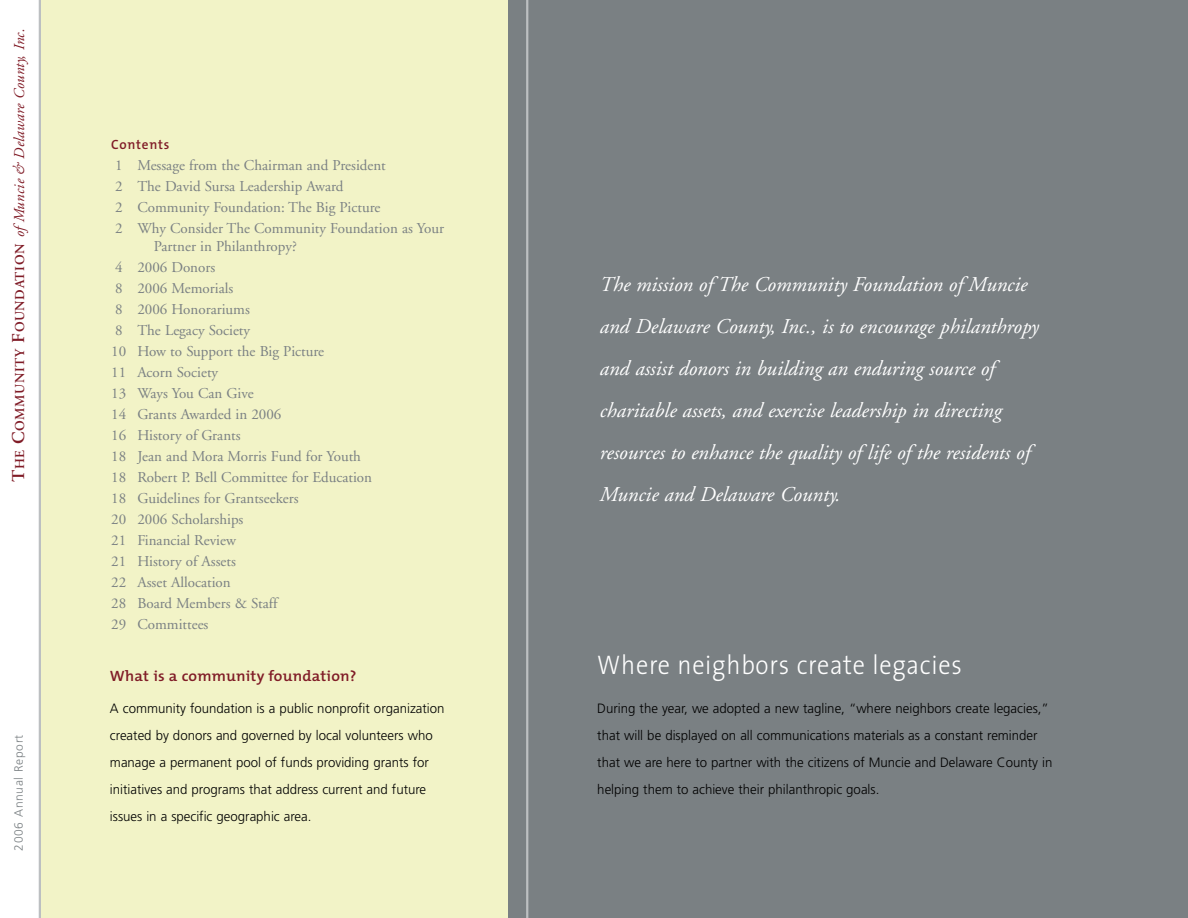
<style>
.page{position:relative;width:1188px;height:918px;background:#fff}
.page>*{position:absolute;margin:0;border:0;box-sizing:border-box;transform-origin:0 0}
.t1{font:300 27px "The Sans";letter-spacing:.03em;color:#fff;scale:.9 1}
.t2{font:italic 21px/42px "Adobe Garamond";color:#fff}
.t3{font:15px/21px "Adobe Garamond";color:#7a8083}
.t4{font:italic 15px "Adobe Garamond";letter-spacing:.015em;color:#801c27}
.t5{font:600 15px "The Mix";letter-spacing:.01em;color:#801c27;scale:1.05 1}
.t6{font:300 13.5px/27px "Frutiger";color:#000}
.t7{font:600 13.5px "The Mix";letter-spacing:.06em;color:#801c27}
.t8{font:300 12px "Frutiger";letter-spacing:.055em;color:#7a8083}
.s1{font-weight:600;font-style:normal;font-size:18px}
.s2{font-weight:600;font-style:normal;font-size:13.5px}
</style>
<div class="page">
<div style="left:40px;top:0;width:471px;height:918px;background:#f2f3c7"></div>
<div style="left:508px;top:0;width:680px;height:918px;background:#7a8083"></div>
<hr style="left:39px;top:0;width:2px;height:918px;background:#bcbfc1">
<hr style="left:526px;top:0;width:2px;height:918px;background:#bcbfc1">
<p class="t4" style="left:13px;top:482px;width:455px;rotate:-90deg"><span class="s1">T</span><span class="s2">HE</span> <span class="s1">C</span><span class="s2">OMMUNITY</span> <span class="s1">F</span><span class="s2">OUNDATION</span> of Muncie &amp; Delaware County, Inc.</p>
<p class="t8" style="left:14px;top:851px;width:118px;rotate:-90deg">2006 Annual Report</p>
<p class="t7" style="left:111px;top:140px;width:60px">Contents</p>
<p class="t3" style="left:115px;top:156px;width:330px">1 Message from the Chairman and President<br>2 The David Sursa Leadership Award<br>2 Community Foundation: The Big Picture<br>2 Why Consider The Community Foundation as Your</p>
<p class="t3" style="left:111px;top:237px;width:262px;text-indent:43px">Partner in Philanthropy?<br>4 2006 Donors<br>8 2006 Memorials<br>8 2006 Honorariums<br>8 The Legacy Society<br>10 How to Support the Big Picture<br>11 Acorn Society<br>13 Ways You Can Give<br>14 Grants Awarded in 2006<br>16 History of Grants<br>18 Jean and Mora Morris Fund for Youth<br>18 Robert P. Bell Committee for Education<br>18 Guidelines for Grantseekers<br>20 2006 Scholarships<br>21 Financial Review<br>21 History of Assets<br>22 Asset Allocation<br>28 Board Members &amp; Staff<br>29 Committees</p>
<p class="t5" style="left:110px;top:671px;width:236px">What is a community foundation?</p>
<p class="t6" style="left:110px;top:696px;width:336px">A community foundation is a public nonprofit organization created by donors and governed by local volunteers who manage a permanent pool of funds providing grants for initiatives and programs that address current and future issues in a specific geographic area.</p>
<p class="t2" style="left:600px;top:265px;width:441px">The mission of The Community Foundation of Muncie and Delaware County, Inc., is to encourage philanthropy and assist donors in building an enduring source of charitable assets, and exercise leadership in directing resources to enhance the quality of life of the residents of Muncie and Delaware County.</p>
<h1 class="t1" style="left:597px;top:655px;width:407px">Where neighbors create legacies</h1>
<p class="t6" style="left:597px;top:696px;width:457px">During the year, we adopted a new tagline, “where neighbors create legacies,” that will be displayed on all communications materials as a constant reminder that we are here to partner with the citizens of Muncie and Delaware County in helping them to achieve their philanthropic goals.</p>
</div>
